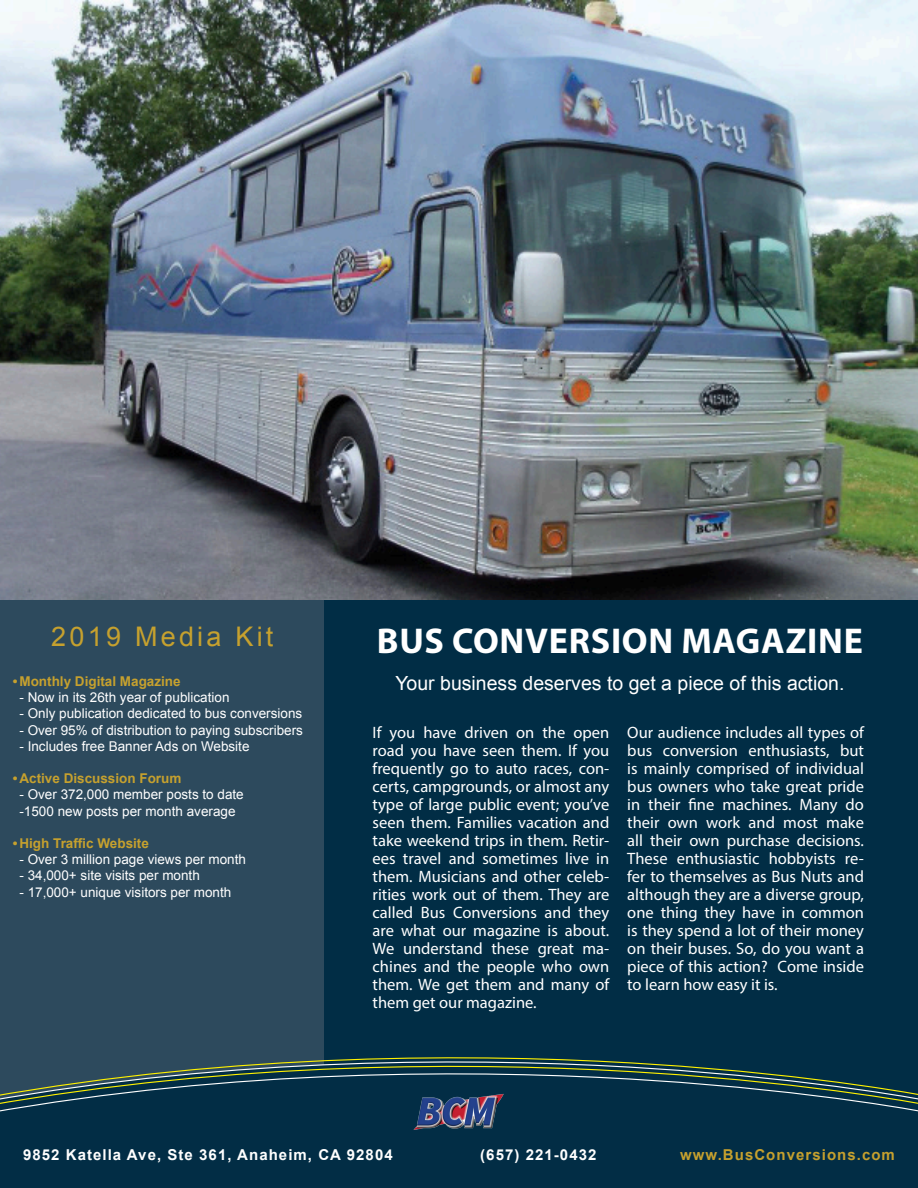
<style>
.page{position:relative;width:918px;height:1188px;background:#fff}
.page>*{position:absolute;margin:0;border:0;box-sizing:border-box;transform-origin:0 0}
.t1{font:700 36px "Myriad Pro";letter-spacing:.02em;color:#fff}
.t2{font:27px "Arial";letter-spacing:.12em;color:#c6a12e}
.t3{font:19.5px "Arial";color:#fff}
.t4{font:16.5px/18px "Myriad Pro";color:#fff;text-align:justify}
.t5{font:700 15px "Arial";letter-spacing:.07em;color:#fff}
.t6{font:700 15px "Arial";letter-spacing:.07em;color:#c5a02e}
.t7{font:13.5px "Arial";color:#fff}
.t8{font:700 13.5px "Arial";color:#c6a12e}
</style>
<div class="page">
<img style="left:0;top:0;width:918px;height:600px">
<div style="left:0;top:600px;width:325px;height:587px;background:#2d4a5d"></div>
<div style="left:325px;top:600px;width:593px;height:587px;background:#012d45"></div>
<svg style="left:0;top:1115px;width:918px;height:73px"></svg>
<svg style="left:0;top:1024px;width:918px;height:91px"></svg>
<img style="left:413px;top:1093px;width:92px;height:40px">
<p class="t2" style="left:51px;top:619px;width:224px">2019 Media Kit</p>
<p class="t8" style="left:13px;top:672px;width:170px">• Monthly Digital Magazine</p>
<p class="t7" style="left:19px;top:689px;width:212px">- Now in its 26th year of publication</p>
<p class="t7" style="left:19px;top:705px;width:284px">- Only publication dedicated to bus conversions</p>
<p class="t7" style="left:19px;top:721px;width:285px">- Over 95% of distribution to paying subscribers</p>
<p class="t7" style="left:19px;top:737px;width:232px">- Includes free Banner Ads on Website</p>
<p class="t8" style="left:13px;top:769px;width:170px">• Active Discussion Forum</p>
<p class="t7" style="left:19px;top:786px;width:226px">- Over 372,000 member posts to date</p>
<p class="t7" style="left:19px;top:802px;width:218px">-1500 new posts per month average</p>
<p class="t8" style="left:13px;top:834px;width:138px">• High Traffic Website</p>
<p class="t7" style="left:19px;top:851px;width:228px">- Over 3 million page views per month</p>
<p class="t7" style="left:19px;top:867px;width:182px">- 34,000+ site visits per month</p>
<p class="t7" style="left:19px;top:883px;width:213px">- 17,000+ unique visitors per month</p>
<p class="t1" style="left:377px;top:618px;width:488px">BUS CONVERSION MAGAZINE</p>
<p class="t3" style="left:395px;top:671px;width:451px">Your business deserves to get a piece of this action.</p>
<p class="t4" style="left:373px;top:723px;width:238px">If you have driven on the open road you have seen them. If you frequently go to auto races, con&shy;certs, campgrounds, or almost any type of large public event; you’ve seen them. Families vacation and take weekend trips in them. Retir&shy;ees travel and sometimes live in them. Musicians and other celeb&shy;rities work out of them. They are called Bus Conversions and they are what our magazine is about.<br>We understand these great ma&shy;chines and the people who own them. We get them and many of them get our magazine.</p>
<p class="t4" style="left:627px;top:723px;width:238px">Our audience includes all types of bus conversion enthusiasts, but is mainly comprised of individual bus owners who take great pride in their fine machines. Many do their own work and most make all their own purchase decisions.<br>These enthusiastic hobbyists re&shy;fer to themselves as Bus Nuts and although they are a diverse group, one thing they have in common is they spend a lot of their money on their buses. So, do you want a piece of this action? Come inside to learn how easy it is.</p>
<p class="t5" style="left:23px;top:1145px;width:371px">9852 Katella Ave, Ste 361, Anaheim, CA 92804</p>
<p class="t5" style="left:480px;top:1145px;width:118px">(657) 221-0432</p>
<p class="t6" style="left:680px;top:1145px;width:216px">www.BusConversions.com</p>
</div>
